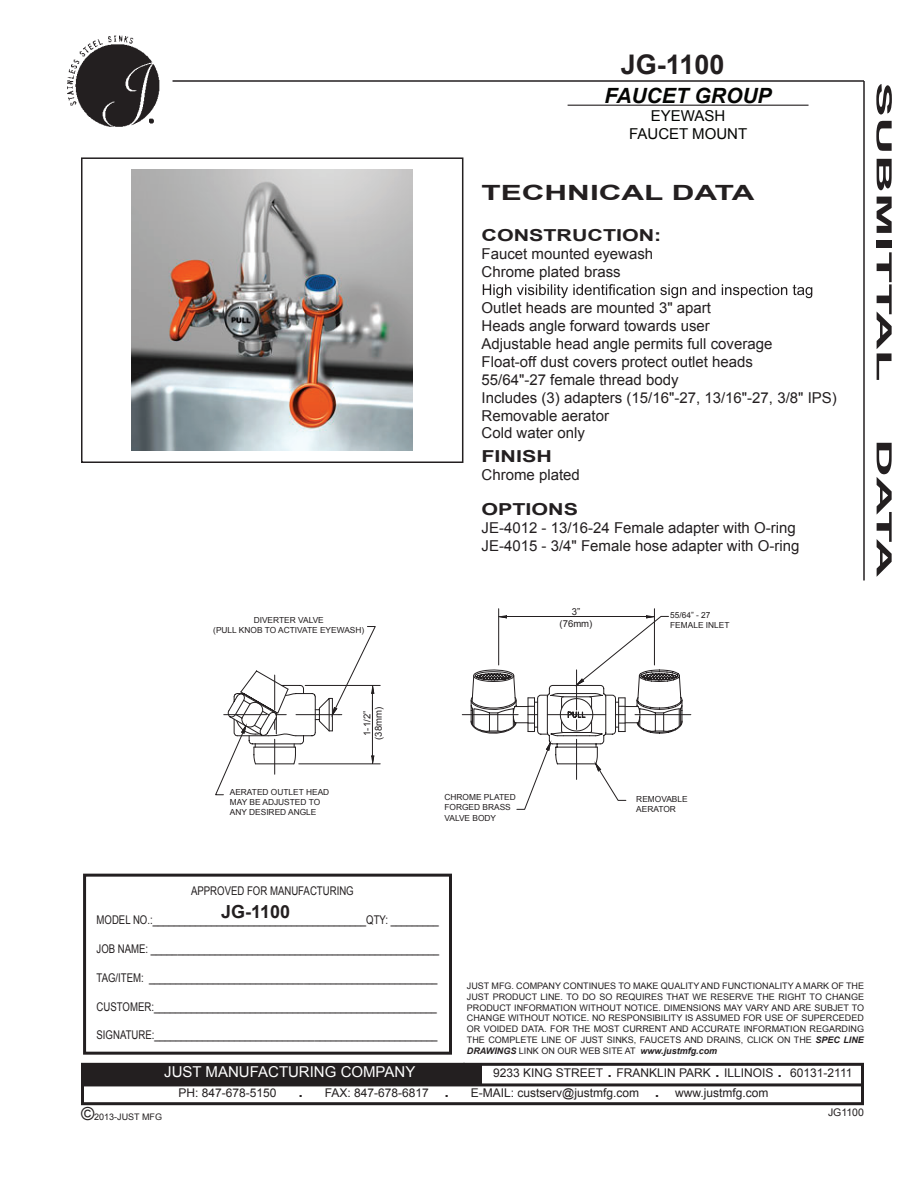
<style>
.page{position:relative;width:918px;height:1188px;background:#fff}
.page>*{position:absolute;margin:0;border:0;box-sizing:border-box;transform-origin:0 0}
.t1{font:700 27px "Arial";color:#231f20}
.t2{font:700 21px "Arial";color:#231f20;scale:2.5 1}
.t3{font:700 21px "Arial";color:#231f20;scale:1.5 1}
.t4{font:italic 700 21px "Arial";color:#040503}
.t5{font:700 18px "Arial";color:#231f20}
.t6{font:700 16.5px "Arial";color:#231f20;scale:1.3 1}
.t7{font:15px/18px "Arial";color:#231f20}
.t8{font:15px "Arial";color:#fff}
.t9{font:15px/18px "Arial";color:#040503;text-align:center}
.t10{font:12px "Arial";color:#231f20;scale:.8 1}
.t11{font:12px "Arial";color:#231f20}
.t12{font:10.5px "Arial";color:#231f20}
.t13{font:9.6px/11.4px "Arial";color:#231f20;text-align:center}
.t14{font:9px/10.8px "Arial";color:#231f20;text-align:justify}
.t15{font:8.4px/10.1px "Arial";color:#231f20}
.s1{font-weight:700;font-style:italic}
.s2{font-size:21px}
.s3{font-size:18px}
</style>
<div class="page">
<div style="left:81px;top:1063px;width:783px;height:42px;border:3px solid #231f20"></div>
<hr style="left:81px;top:1083px;width:783px;height:3px;background:#231f20">
<div style="left:81px;top:1064px;width:401px;height:22px;background:#231f20"></div>
<img style="left:68px;top:36px;width:92px;height:91px">
<div style="left:83px;top:874px;width:369px;height:181px;border:3px solid #231f20"></div>
<hr style="left:863px;top:81px;width:2px;height:499px;background:#231f20">
<hr style="left:173px;top:80px;width:691px;height:2px;background:#231f20">
<hr style="left:568px;top:105px;width:241px;height:1px;background:#231f20">
<svg style="left:483px;top:284px;width:329px;height:14px"></svg>
<img style="left:132px;top:170px;width:281px;height:281px">
<hr style="left:654px;top:609px;width:1px;height:56px;background:#231f20">
<hr style="left:498px;top:609px;width:1px;height:56px;background:#231f20">
<svg style="left:215px;top:614px;width:477px;height:196px"></svg>
<div style="left:81px;top:157px;width:382px;height:306px;border:2px solid #231f20"></div>
<p class="t15" style="left:213px;top:615px;width:153px;text-align:center">DIVERTER VALVE<br>(PULL KNOB TO ACTIVATE EYEWASH)</p>
<h1 class="t1" style="left:621px;top:47px;width:105px">JG-1100</h1>
<h2 class="t4" style="left:605px;top:81px;width:168px">FAUCET GROUP</h2>
<h3 class="t9" style="left:629px;top:106px;width:120px">EYEWASH<br>FAUCET MOUNT</h3>
<h2 class="t3" style="left:482px;top:178px;width:184px">TECHNICAL DATA</h2>
<h3 class="t6" style="left:482px;top:224px;width:140px">CONSTRUCTION:</h3>
<h3 class="t7" style="left:482px;top:245px;width:173px">Faucet mounted eyewash<br>Chrome plated brass</h3>
<p class="t7" style="left:482px;top:299px;width:357px">Outlet heads are mounted 3" apart<br>Heads angle forward towards user<br>Adjustable head angle permits full coverage<br>Float-off dust covers protect outlet heads<br>55/64"-27 female thread body<br>Includes (3) adapters (15/16"-27, 13/16"-27, 3/8" IPS)<br>Removable aerator</p>
<h3 class="t6" style="left:482px;top:445px;width:56px">FINISH</h3>
<h3 class="t7" style="left:482px;top:466px;width:100px">Chrome plated</h3>
<h3 class="t6" style="left:482px;top:498px;width:76px">OPTIONS</h3>
<h3 class="t7" style="left:482px;top:519px;width:319px">JE-4012 - 13/16-24 Female adapter with O-ring<br>JE-4015 - 3/4" Female hose adapter with O-ring</h3>
<h3 class="t7" style="left:482px;top:423px;width:105px">Cold water only</h3>
<p class="t13" style="left:560px;top:606px;width:34px">3” (76mm)</p>
<p class="t15" style="left:670px;top:610px;width:61px">55/64” - 27<br>FEMALE INLET</p>
<h2 class="t2" style="left:898px;top:82px;width:121px;rotate:90deg">SUBMITTAL</h2>
<h2 class="t2" style="left:898px;top:439px;width:57px;rotate:90deg">DATA</h2>
<p class="t13" style="left:361px;top:740px;width:34px;rotate:-90deg">1-1/2” (38mm)</p>
<p class="t15" style="left:230px;top:787px;width:101px">AERATED OUTLET HEAD<br>MAY BE ADJUSTED TO<br>ANY DESIRED ANGLE</p>
<p class="t15" style="left:444px;top:793px;width:73px">CHROME PLATED<br>FORGED BRASS<br>VALVE BODY</p>
<p class="t15" style="left:636px;top:794px;width:53px">REMOVABLE<br>AERATOR</p>
<h3 class="t10" style="left:191px;top:883px;width:205px">APPROVED FOR MANUFACTURING</h3>
<h3 class="t10" style="left:97px;top:912px;width:429px">MODEL NO.:________________________________________QTY: _________</h3>
<h3 class="t10" style="left:97px;top:941px;width:430px">JOB NAME: ______________________________________________________</h3>
<h3 class="t10" style="left:97px;top:970px;width:428px">TAG/ITEM: ______________________________________________________</h3>
<h3 class="t10" style="left:97px;top:999px;width:427px">CUSTOMER:_____________________________________________________</h3>
<h3 class="t10" style="left:97px;top:1027px;width:428px">SIGNATURE:_____________________________________________________</h3>
<h3 class="t5" style="left:221px;top:900px;width:71px">JG-1100</h3>
<p class="t14" style="left:467px;top:981px;width:399px">JUST MFG. COMPANY CONTINUES TO MAKE QUALITY AND FUNCTIONALITY A MARK OF THE JUST PRODUCT LINE. TO DO SO REQUIRES THAT WE RESERVE THE RIGHT TO CHANGE PRODUCT INFORMATION WITHOUT NOTICE. DIMENSIONS MAY VARY AND ARE SUBJET TO CHANGE WITHOUT NOTICE. NO RESPONSIBILITY IS ASSUMED FOR USE OF SUPERCEDED OR VOIDED DATA. FOR THE MOST CURRENT AND ACCURATE INFORMATION REGARDING THE COMPLETE LINE OF JUST SINKS, FAUCETS AND DRAINS, CLICK ON THE <span class="s1">SPEC LINE DRAWINGS</span> LINK ON OUR WEB SITE AT <span class="s1">www.justmfg.com</span></p>
<h3 class="t8" style="left:164px;top:1062px;width:253px">JUST MANUFACTURING COMPANY</h3>
<h3 class="t11" style="left:493px;top:1065px;width:361px">9233 KING STREET <span class="s2">.</span> FRANKLIN PARK <span class="s2">.</span> ILLINOIS <span class="s2">.</span> 60131-2111</h3>
<p class="t14" style="left:81px;top:1112px;width:83px"><span class="s3">©</span>2013-JUST MFG</p>
<h3 class="t11" style="left:178px;top:1085px;width:591px">PH: 847-678-5150 <span class="s2">.</span> FAX: 847-678-6817 <span class="s2">.</span> E-MAIL: custserv@justmfg.com <span class="s2">.</span> www.justmfg.com</h3>
<p class="t12" style="left:828px;top:1105px;width:37px">JG1100</p>
</div>
